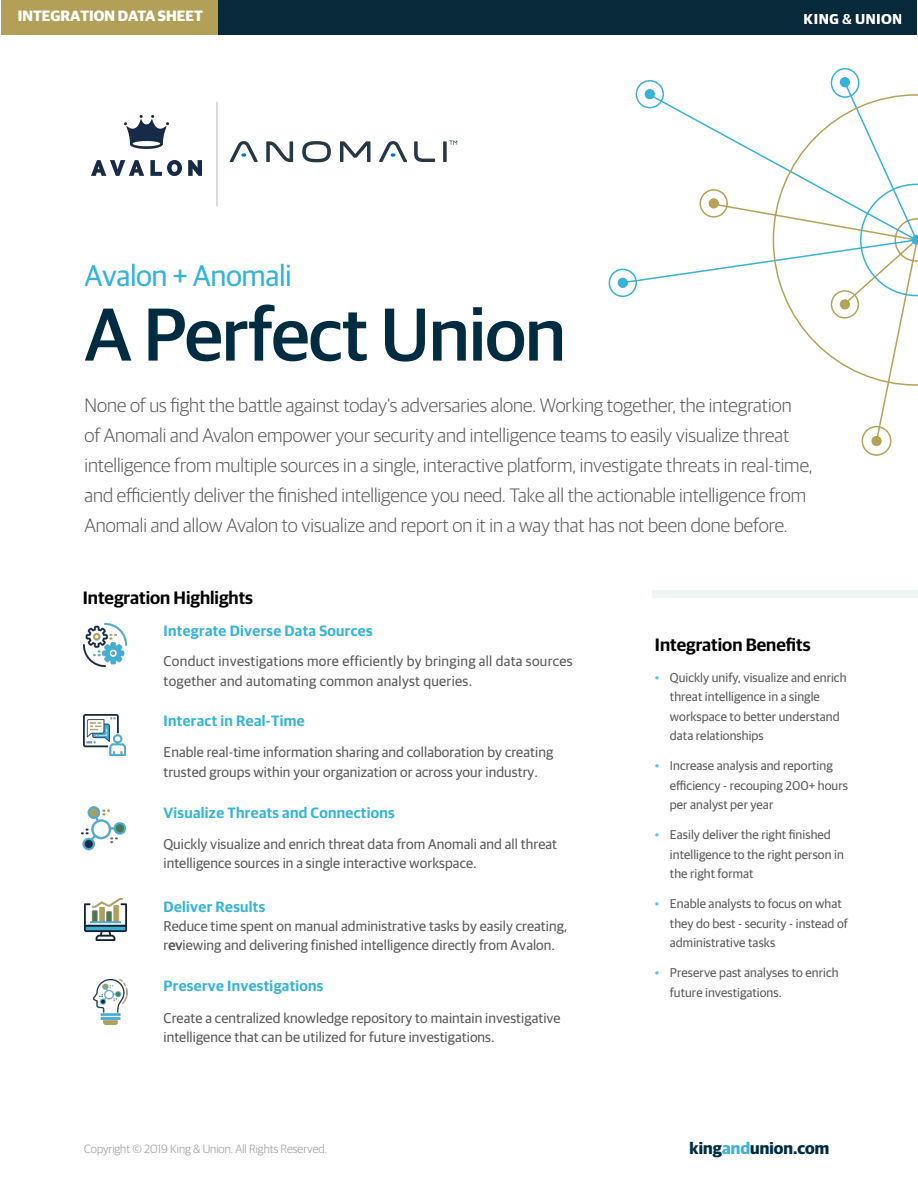
<style>
.page{position:relative;width:918px;height:1188px;background:#fff}
.page>*{position:absolute;margin:0;border:0;box-sizing:border-box;transform-origin:0 0}
.t1{font:500 75px "Guardian Sans";letter-spacing:-.015em;color:#002c42}
.t2{font:30px "Guardian Sans";letter-spacing:-.015em;color:#34b4d8}
.t3{font:300 19.5px/30px "Guardian Sans";color:#58595b}
.t4{font:600 18px "Guardian Sans";color:#000}
.t5{font:700 16.5px "Guardian Sans";letter-spacing:.005em;color:#002c42}
.t6{font:600 15px "Guardian Sans";letter-spacing:.02em;color:#34b4d8}
.t7{font:600 15px "Guardian Sans";letter-spacing:.02em;color:#33b4d8}
.t8{font:700 15px "Guardian Sans";color:#fff}
.t9{font:14.25px/19px "Guardian Sans";letter-spacing:.005em;color:#58595b}
.t10{font:14.25px/19.2px "Guardian Sans";letter-spacing:.02em;color:#57585b}
.t11{font:12.75px/19.5px "Guardian Sans";letter-spacing:.005em;color:#58595b}
.t12{font:300 12px "Guardian Sans";color:#939598}
.s1{color:#5dc3e0}
.s2{color:#3fb2d8}
</style>
<div class="page">
<div style="left:609px;top:269px;width:28px;height:28px;border:2px solid #36b3d6;border-radius:50%"></div>
<div style="left:618px;top:278px;width:10px;height:10px;background:#36b3d6;border-radius:50%"></div>
<div style="left:831px;top:68px;width:28px;height:30px;border:2px solid #36b3d6;border-radius:50%"></div>
<div style="left:840px;top:77px;width:10px;height:10px;background:#36b3d6;border-radius:50%"></div>
<div style="left:636px;top:80px;width:28px;height:28px;border:2px solid #36b3d6;border-radius:50%"></div>
<svg style="left:622px;top:81px;width:296px;height:361px"></svg>
<hr style="left:216px;top:102px;width:2px;height:104px;background:#d1d3d4">
<div style="left:652px;top:590px;width:266px;height:7px;background:#f2f5f6"></div>
<svg style="left:230px;top:141px;width:227px;height:21px"></svg>
<div style="left:218px;top:0;width:699px;height:34px;background:#07293a"></div>
<div style="left:1px;top:0;width:217px;height:34px;background:#b3a058"></div>
<img style="left:804px;top:14px;width:98px;height:10px">
<img style="left:91px;top:116px;width:111px;height:59px">
<img style="left:83px;top:623px;width:43px;height:43px">
<img style="left:84px;top:715px;width:41px;height:41px">
<img style="left:81px;top:806px;width:45px;height:45px">
<img style="left:85px;top:899px;width:41px;height:41px">
<img style="left:93px;top:980px;width:35px;height:44px">
<p class="t8" style="left:18px;top:5px;width:186px">INTEGRATION DATA SHEET</p>
<h2 class="t2" style="left:84px;top:254px;width:209px">Avalon + Anomali</h2>
<h1 class="t1" style="left:84px;top:280px;width:483px">A Perfect Union</h1>
<p class="t3" style="left:84px;top:389px;width:730px">None of us fight the battle against today’s adversaries alone. Working together, the integration<br>of Anomali and Avalon empower your security and intelligence teams to easily visualize threat intelligence from multiple sources in a single, interactive platform, investigate threats in real-time, and efficiently deliver the finished intelligence you need. Take all the actionable intelligence from Anomali and allow Avalon to visualize and report on it in a way that has not been done before.</p>
<p class="t4" style="left:83px;top:585px;width:172px">Integration Highlights</p>
<p class="t7" style="left:164px;top:620px;width:211px">Integrate Diverse Data Sources</p>
<p class="t10" style="left:164px;top:651px;width:411px">Conduct investigations more efficiently by bringing all data sources together and automating common analyst queries.</p>
<p class="t6" style="left:164px;top:710px;width:143px">Interact in Real-Time</p>
<p class="t9" style="left:163px;top:741px;width:391px;line-height:19.5px">Enable real-time information sharing and collaboration by creating trusted groups within your organization or across your industry.</p>
<p class="t6" style="left:164px;top:802px;width:233px">Visualize Threats and Connections</p>
<p class="t9" style="left:163px;top:834px;width:395px">Quickly visualize and enrich threat data from Anomali and all threat intelligence sources in a single interactive workspace.</p>
<p class="t6" style="left:164px;top:896px;width:103px">Deliver Results</p>
<p class="t9" style="left:163px;top:916px;width:406px">Reduce time spent on manual administrative tasks by easily creating, re iewing and delivering finished intelligence directly from Avalon.</p>
<p class="t9" style="left:175px;top:935px;width:8px">v</p>
<p class="t6" style="left:164px;top:975px;width:161px">Preserve Investigations</p>
<p class="t9" style="left:163px;top:1007px;width:399px">Create a centralized knowledge repository to maintain investigative intelligence that can be utilized for future investigations.</p>
<p class="t4" style="left:655px;top:631px;width:157px">Integration Benefits</p>
<p class="t11" style="left:670px;top:667px;width:178px;text-indent:-15px"><span class="s1">•</span> Quickly unify, visualize and enrich threat intelligence in a single workspace to better understand data relationships</p>
<p class="t11" style="left:670px;top:755px;width:180px;text-indent:-15px"><span class="s1">•</span> Increase analysis and reporting efficiency - recouping 200+ hours per analyst per year</p>
<p class="t11" style="left:670px;top:824px;width:175px;text-indent:-15px"><span class="s1">•</span> Easily deliver the right finished intelligence to the right person in the right format</p>
<p class="t11" style="left:670px;top:893px;width:180px;text-indent:-15px"><span class="s1">•</span> Enable analysts to focus on what they do best - security - instead of administrative tasks</p>
<p class="t11" style="left:670px;top:962px;width:170px;text-indent:-15px"><span class="s1">•</span> Preserve past analyses to enrich future investigations.</p>
<p class="t12" style="left:84px;top:1141px;width:244px">Copyright © 2019 King &amp; Union. All Rights Reserved.</p>
<p class="t5" style="left:690px;top:1136px;width:141px">king<span class="s2">and</span>union.com</p>
</div>
